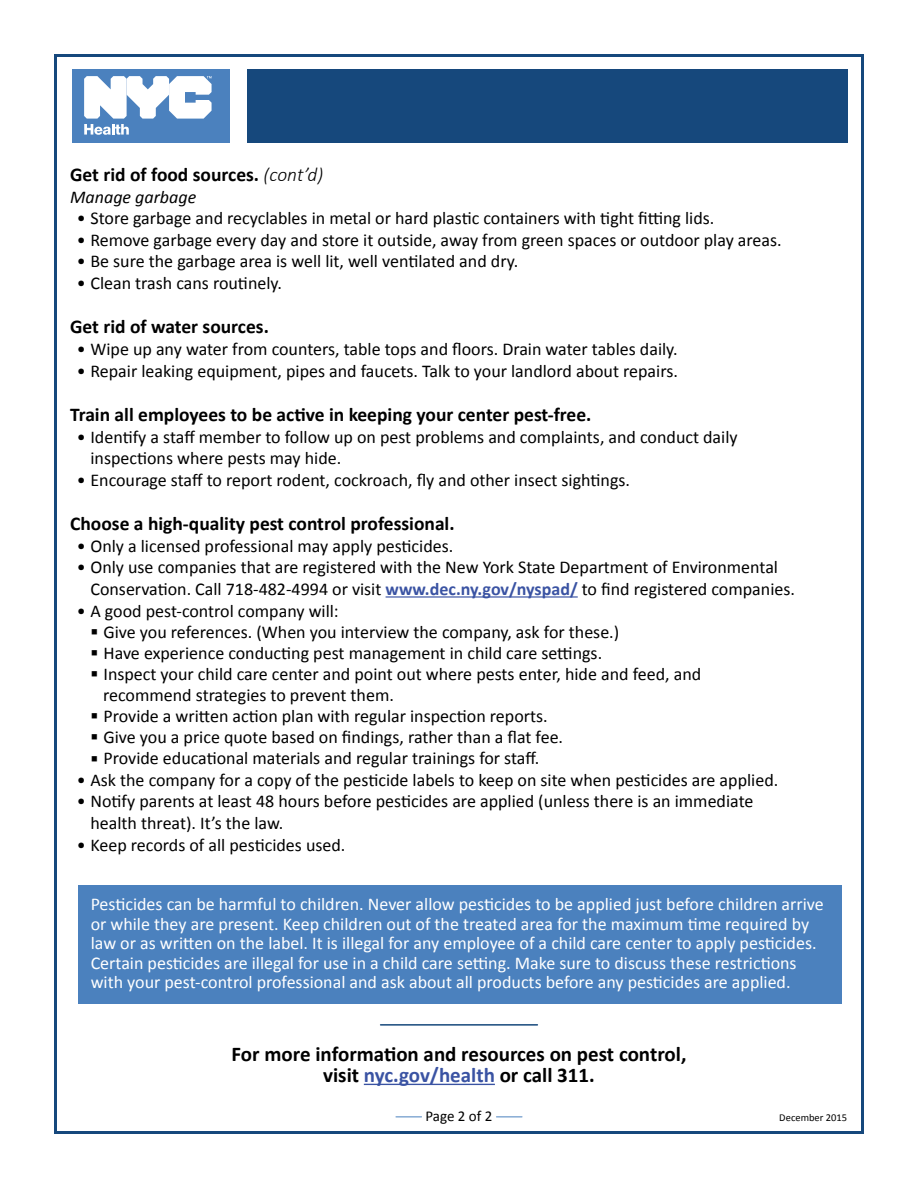
<style>
.page{position:relative;width:918px;height:1188px;background:#fff}
.page>*{position:absolute;margin:0;border:0;box-sizing:border-box;transform-origin:0 0}
.t1{font:700 21px/21px "Calibri";color:#000;text-align:center}
.t2{font:700 19.5px "Calibri";color:#000}
.t3{font:18px/21.6px "Calibri";color:#000}
.t4{font:18px/19.5px "Calibri";color:#fff}
.t5{font:italic 18px "Calibri";color:#000}
.t6{font:15px "Calibri";letter-spacing:-.005em;color:#000}
.t7{font:10.5px "Calibri";color:#000}
.s1{font-weight:300;font-style:italic}
.s2{font-weight:700;color:#3a53a3}
.s3{font-size:22.5px}
.s4{color:#3a53a3}
</style>
<div class="page">
<div style="left:247px;top:69px;width:601px;height:74px;background:#16487c"></div>
<div style="left:72px;top:69px;width:157px;height:74px;background:#4b81be"></div>
<svg style="left:396px;top:1117px;width:26px;height:1px"></svg>
<hr style="left:386px;top:596px;width:192px;height:2px;background:#3a53a3">
<hr style="left:364px;top:1084px;width:131px;height:1px;background:#3a53a3">
<div style="left:78px;top:886px;width:763px;height:118px;background:#4b81be"></div>
<hr style="left:381px;top:1024px;width:156px;height:2px;background:#16487c">
<svg style="left:496px;top:1117px;width:26px;height:1px"></svg>
<svg style="left:84px;top:76px;width:128px;height:59px"></svg>
<p class="t2" style="left:70px;top:162px;width:255px">Get rid of food sources. <span class="s1">(cont’d)</span></p>
<p class="t5" style="left:70px;top:184px;width:128px">Manage garbage</p>
<p class="t3" style="left:77px;top:207px;width:639px">• Store garbage and recyclables in metal or hard plastic containers with tight fitting lids.</p>
<p class="t3" style="left:77px;top:229px;width:706px">• Remove garbage every day and store it outside, away from green spaces or outdoor play areas.</p>
<p class="t3" style="left:77px;top:251px;width:443px">• Be sure the garbage area is well lit, well ventilated and dry.</p>
<p class="t3" style="left:77px;top:272px;width:207px">• Clean trash cans routinely.</p>
<p class="t2" style="left:70px;top:314px;width:200px">Get rid of water sources.</p>
<p class="t3" style="left:77px;top:338px;width:602px">• Wipe up any water from counters, table tops and floors. Drain water tables daily.</p>
<p class="t3" style="left:77px;top:360px;width:602px">• Repair leaking equipment, pipes and faucets. Talk to your landlord about repairs.</p>
<p class="t2" style="left:70px;top:402px;width:523px">Train all employees to be active in keeping your center pest-free.</p>
<p class="t3" style="left:90px;top:426px;width:649px;text-indent:-14px">• Identify a staff member to follow up on pest problems and complaints, and conduct daily inspections where pests may hide.</p>
<p class="t3" style="left:77px;top:469px;width:555px">• Encourage staff to report rodent, cockroach, fly and other insect sightings.</p>
<p class="t2" style="left:70px;top:511px;width:386px">Choose a high-quality pest control professional.</p>
<p class="t3" style="left:77px;top:535px;width:378px">• Only a licensed professional may apply pesticides.</p>
<p class="t3" style="left:90px;top:557px;width:706px;text-indent:-14px">• Only use companies that are registered with the New York State Department of Environmental<br>Conservation. Call 718-482-4994 or visit <span class="s2">www.dec.ny.gov/nyspad/</span> to find registered companies.</p>
<p class="t3" style="left:77px;top:600px;width:263px">• A good pest-control company will:</p>
<p class="t3" style="left:90px;top:621px;width:530px"><span class="s3">▪</span> Give you references. (When you interview the company, ask for these.)</p>
<p class="t3" style="left:90px;top:642px;width:513px"><span class="s3">▪</span> Have experience conducting pest management in child care settings.</p>
<p class="t3" style="left:103px;top:663px;width:600px;line-height:21px;text-indent:-13px"><span class="s3">▪</span> Inspect your child care center and point out where pests enter, hide and feed, and recommend strategies to prevent them.</p>
<p class="t3" style="left:90px;top:705px;width:459px"><span class="s3">▪</span> Provide a written action plan with regular inspection reports.</p>
<p class="t3" style="left:90px;top:726px;width:474px"><span class="s3">▪</span> Give you a price quote based on findings, rather than a flat fee.</p>
<p class="t3" style="left:90px;top:747px;width:450px"><span class="s3">▪</span> Provide educational materials and regular trainings for staff.</p>
<p class="t3" style="left:77px;top:769px;width:703px">• Ask the company for a copy of the pesticide labels to keep on site when pesticides are applied.</p>
<p class="t3" style="left:90px;top:791px;width:665px;text-indent:-14px">• Notify parents at least 48 hours before pesticides are applied (unless there is an immediate health threat). It’s the law.</p>
<p class="t3" style="left:77px;top:834px;width:270px">• Keep records of all pesticides used.</p>
<p class="t4" style="left:91px;top:895px;width:735px">Pesticides can be harmful to children. Never allow pesticides to be applied just before children arrive or while they are present. Keep children out of the treated area for the maximum time required by law or as written on the label. It is illegal for any employee of a child care center to apply pesticides.<br>Certain pesticides are illegal for use in a child care setting. Make sure to discuss these restrictions with your pest-control professional and ask about all products before any pesticides are applied.</p>
<p class="t1" style="left:232px;top:1044px;width:456px">For more information and resources on pest control, visit <span class="s4">nyc.gov/health</span> or call 311.</p>
<p class="t6" style="left:426px;top:1107px;width:68px">Page 2 of 2</p>
<p class="t7" style="left:779px;top:1111px;width:69px">December 2015</p>
</div>
